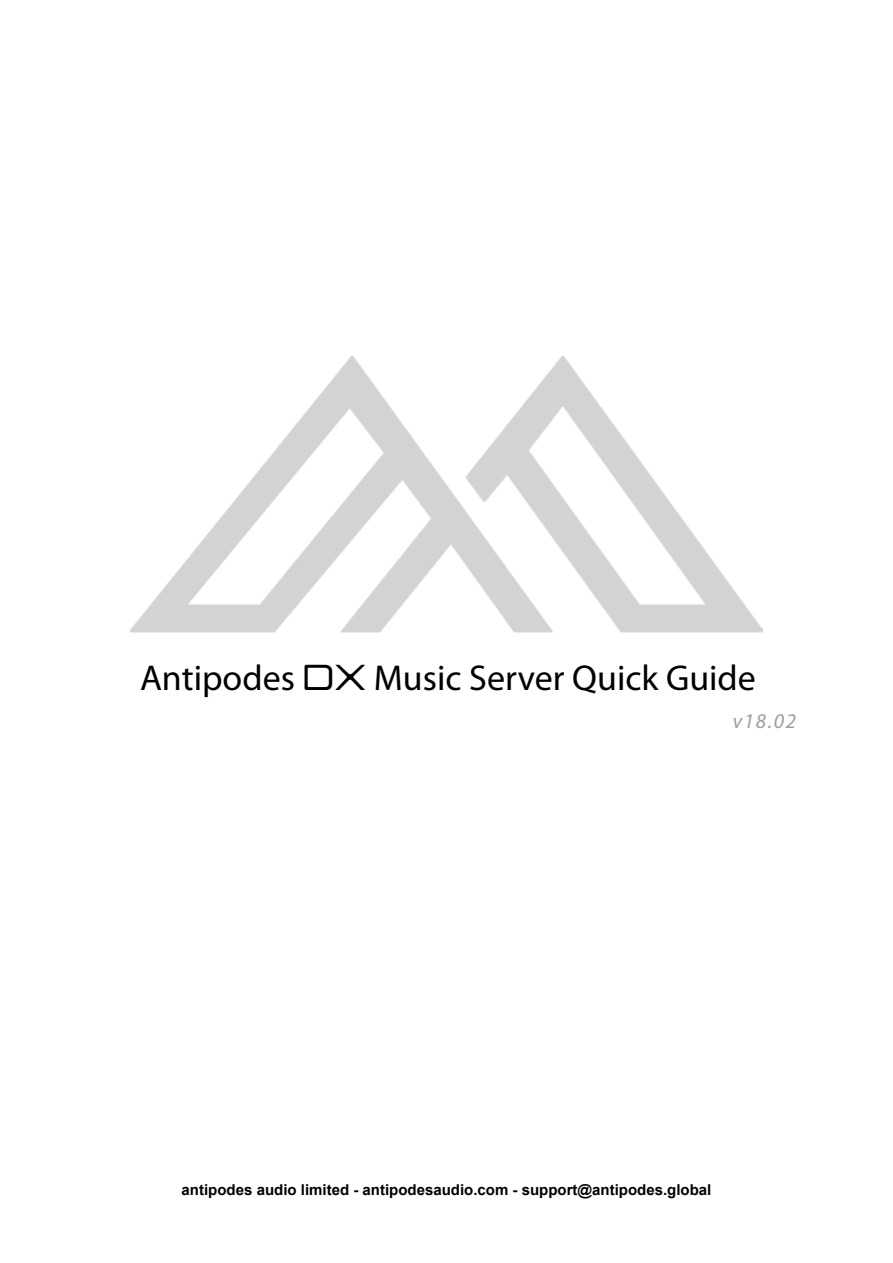
<style>
.page{position:relative;width:893px;height:1263px;background:#fff}
.page>*{position:absolute;margin:0;border:0;box-sizing:border-box;transform-origin:0 0}
.t1{font:36px "Myriad Pro";color:#010000}
.t2{font:italic 21px "Myriad Pro";color:#9c9e9f}
.t3{font:700 15px "Arial";color:#010000}
.s1{font-family:"Stendo Sans Curve"}
</style>
<div class="page">
<img style="left:131px;top:357px;width:631px;height:276px">
<h1 class="t1" style="left:140px;top:656px;width:617px">Antipodes <span class="s1">DX</span> Music Server Quick Guide</h1>
<h2 class="t2" style="left:733px;top:708px;width:65px">v18.02</h2>
<p class="t3" style="left:182px;top:1179px;width:531px">antipodes audio limited - antipodesaudio.com - support@antipodes.global</p>
</div>
